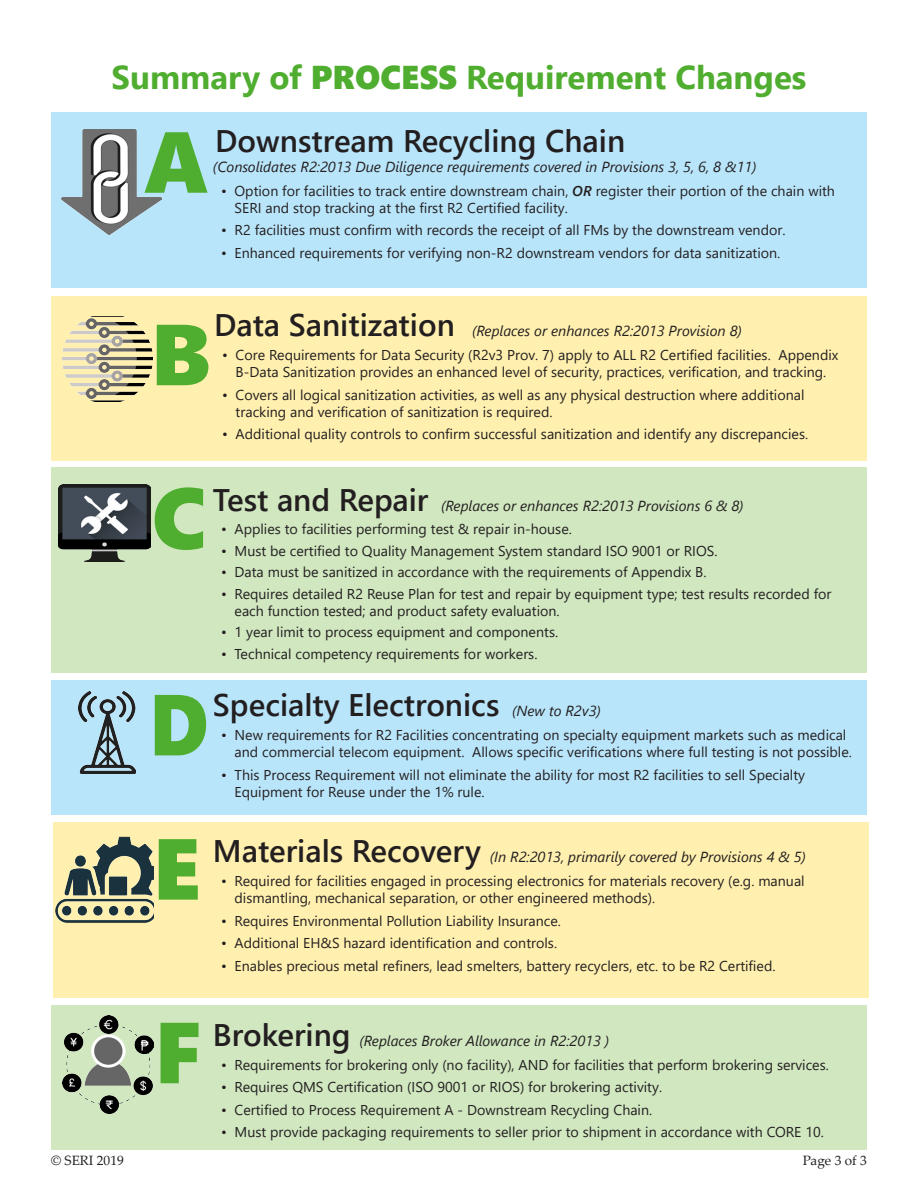
<style>
.page{position:relative;width:918px;height:1188px;background:#fff}
.page>*{position:absolute;margin:0;border:0;box-sizing:border-box;transform-origin:0 0}
.t1{font:86.4px "Segoe UI Black";color:#4fad2f}
.t2{font:86.4px "Segoe UI Black";color:#4fad2f;scale:.9 1}
.t3{font:700 33px "Segoe UI";color:#4fad2f}
.t4{font:600 31.2px "Segoe UI";color:#231f20}
.t5{font:italic 14.55px "Segoe UI";color:#231f20}
.t6{font:14.25px/17.1px "Segoe UI";color:#231f20}
.t7{font:13.5px "Palatino Linotype";color:#231f20}
.s1{font-family:"Segoe UI Black";font-weight:400}
.s2{font-weight:600;font-style:italic}
.s3{font-weight:600;font-style:normal;font-size:31.2px}
.s4{font-weight:400;font-style:italic;font-size:14.55px}
</style>
<div class="page">
<div style="left:51px;top:113px;width:816px;height:175px;background:#b9e5fa"></div>
<img style="left:62px;top:130px;width:100px;height:105px">
<div style="left:51px;top:296px;width:816px;height:164px;background:#fff0af"></div>
<img style="left:63px;top:316px;width:89px;height:85px">
<div style="left:51px;top:467px;width:816px;height:205px;background:#d0e7c0"></div>
<img style="left:59px;top:484px;width:91px;height:77px">
<div style="left:51px;top:680px;width:816px;height:135px;background:#b9e5fa"></div>
<img style="left:78px;top:691px;width:58px;height:83px">
<div style="left:53px;top:822px;width:816px;height:176px;background:#fff0af"></div>
<img style="left:56px;top:836px;width:97px;height:87px">
<div style="left:51px;top:1005px;width:816px;height:144px;background:#d0e7c0"></div>
<img style="left:62px;top:1016px;width:92px;height:98px">
<p class="t3" style="left:112px;top:46px;width:696px">Summary of <span class="s1">PROCESS</span> Requirement Changes</p>
<p class="t4" style="left:215px;top:112px;width:412px">Downstream Recycling Chain</p>
<p class="t5" style="left:213px;top:153px;width:545px">(Consolidates R2:2013 Due Diligence requirements covered in Provisions 3, 5, 6, 8 &amp;11)</p>
<p class="t6" style="left:235px;top:181px;width:602px;text-indent:-14px">• Option for facilities to track entire downstream chain, <span class="s2">OR</span> register their portion of the chain with<br>SERI and stop tracking at the first R2 Certified facility.</p>
<p class="t6" style="left:221px;top:221px;width:566px">• R2 facilities must confirm with records the receipt of all FMs by the downstream vendor.</p>
<p class="t6" style="left:221px;top:243px;width:561px">• Enhanced requirements for verifying non-R2 downstream vendors for data sanitization.</p>
<p class="t1" style="left:144px;top:100px;width:66px">A</p>
<p class="t1" style="left:151px;top:292px;width:61px">B</p>
<p class="t5" style="left:214px;top:317px;width:529px"><span class="s3">Data Sanitization</span> (Replaces or enhances R2:2013 Provision 8)</p>
<p class="t6" style="left:222px;top:345px;width:618px;text-align:center">• Core Requirements for Data Security (R2v3 Prov. 7) apply to ALL R2 Certified facilities. Appendix<br>B-Data Sanitization provides an enhanced level of security, practices, verification, and tracking.</p>
<p class="t6" style="left:236px;top:385px;width:570px;text-indent:-14px">• Covers all logical sanitization activities, as well as any physical destruction where additional tracking and verification of sanitization is required.</p>
<p class="t6" style="left:222px;top:424px;width:588px">• Additional quality controls to confirm successful sanitization and identify any discrepancies.</p>
<p class="t1" style="left:152px;top:456px;width:56px">C</p>
<p class="t5" style="left:213px;top:492px;width:532px"><span class="s3">Test and Repair</span> (Replaces or enhances R2:2013 Provisions 6 &amp; 8)</p>
<p class="t6" style="left:221px;top:520px;width:352px">• Applies to facilities performing test &amp; repair in-house.</p>
<p class="t6" style="left:221px;top:541px;width:498px">• Must be certified to Quality Management System standard ISO 9001 or RIOS.</p>
<p class="t6" style="left:221px;top:562px;width:487px">• Data must be sanitized in accordance with the requirements of Appendix B.</p>
<p class="t6" style="left:235px;top:584px;width:598px;text-indent:-14px">• Requires detailed R2 Reuse Plan for test and repair by equipment type; test results recorded for each function tested; and product safety evaluation.</p>
<p class="t6" style="left:221px;top:622px;width:339px">• 1 year limit to process equipment and components.</p>
<p class="t6" style="left:221px;top:644px;width:318px">• Technical competency requirements for workers.</p>
<p class="t2" style="left:149px;top:662px;width:67px">D</p>
<p class="t4" style="left:213px;top:676px;width:389px">Specialty Electronics <span class="s4">(New to R2v3)</span></p>
<p class="t6" style="left:235px;top:725px;width:619px;text-indent:-14px">• New requirements for R2 Facilities concentrating on specialty equipment markets such as medical and commercial telecom equipment. Allows specific verifications where full testing is not possible.</p>
<p class="t6" style="left:235px;top:765px;width:572px;text-indent:-14px">• This Process Requirement will not eliminate the ability for most R2 facilities to sell Specialty<br>Equipment for Reuse under the 1% rule.</p>
<p class="t1" style="left:153px;top:806px;width:49px">E</p>
<p class="t5" style="left:213px;top:844px;width:595px"><span class="s3">Materials Recovery</span> (In R2:2013, primarily covered by Provisions 4 &amp; 5)</p>
<p class="t6" style="left:235px;top:871px;width:572px;text-indent:-14px">• Required for facilities engaged in processing electronics for materials recovery (e.g. manual dismantling, mechanical separation, or other engineered methods).</p>
<p class="t6" style="left:221px;top:911px;width:341px">• Requires Environmental Pollution Liability Insurance.</p>
<p class="t6" style="left:221px;top:933px;width:338px">• Additional EH&amp;S hazard identification and controls.</p>
<p class="t6" style="left:221px;top:956px;width:556px">• Enables precious metal refiners, lead smelters, battery recyclers, etc. to be R2 Certified.</p>
<p class="t1" style="left:155px;top:990px;width:48px">F</p>
<p class="t5" style="left:213px;top:1027px;width:398px"><span class="s3">Brokering</span> (Replaces Broker Allowance in R2:2013 )</p>
<p class="t6" style="left:221px;top:1055px;width:609px">• Requirements for brokering only (no facility), AND for facilities that perform brokering services.</p>
<p class="t6" style="left:221px;top:1077px;width:443px">• Requires QMS Certification (ISO 9001 or RIOS) for brokering activity.</p>
<p class="t6" style="left:221px;top:1100px;width:433px">• Certified to Process Requirement A - Downstream Recycling Chain.</p>
<p class="t6" style="left:221px;top:1122px;width:604px">• Must provide packaging requirements to seller prior to shipment in accordance with CORE 10.</p>
<p class="t7" style="left:51px;top:1150px;width:74px">© SERI 2019</p>
<p class="t7" style="left:803px;top:1150px;width:65px">Page 3 of 3</p>
</div>
